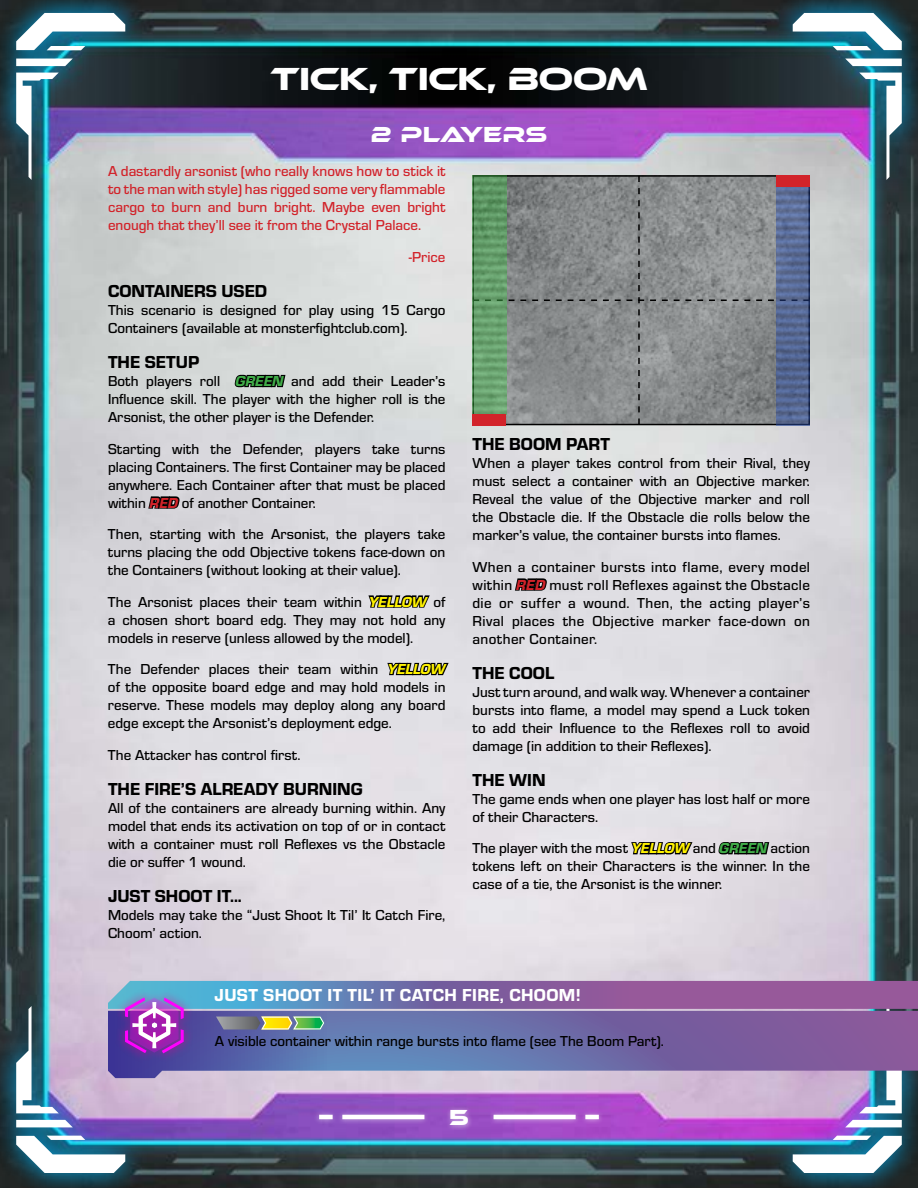
<style>
.page{position:relative;width:918px;height:1188px;background:#fff}
.page>*{position:absolute;margin:0;border:0;box-sizing:border-box;transform-origin:0 0}
.t1{font:33px "Ethnocentric Rg";letter-spacing:-.025em;color:#fff}
.t2{font:22.5px "Ethnocentric Rg";color:#fff}
.t3{font:18px "Eurostile Hea";color:#000}
.t4{font:18px "Eurostile Hea";letter-spacing:.02em;color:#fff}
.t5{font:500 15px/18px "Eurostile";color:#000;text-align:justify}
.t6{font:500 15px/18px "Eurostile";color:#d2232a;text-align:justify}
.s1{font-family:"Eurostile Hea Ita";font-weight:400}
</style>
<div class="page">
<img style="left:0;top:0;width:918px;height:1188px">
<svg style="left:0;top:0;width:150px;height:201px;background:#52636e"></svg>
<svg style="left:16px;top:13px;width:109px;height:167px"></svg>
<svg style="left:768px;top:0;width:150px;height:201px;background:#1e3841"></svg>
<svg style="left:0;top:985px;width:150px;height:203px;background:#1f3a43"></svg>
<svg style="left:768px;top:1173px;width:150px;height:15px;background:#1b3841"></svg>
<svg style="left:473px;top:13px;width:429px;height:412px;background:#7a7989"></svg>
<img style="left:472px;top:175px;width:34px;height:239px">
<img style="left:776px;top:186px;width:34px;height:239px">
<div style="left:776px;top:175px;width:34px;height:11px;background:#d2232a"></div>
<div style="left:472px;top:414px;width:34px;height:11px;background:#d2232a"></div>
<img style="left:16px;top:981px;width:902px;height:192px">
<h1 class="t1" style="left:270px;top:58px;width:379px">TICK, TICK, BOOM</h1>
<h2 class="t2" style="left:371px;top:120px;width:178px">2 PLAYERS</h2>
<p class="t6" style="left:108px;top:162px;width:339px">A dastardly arsonist (who really knows how to stick it to the man with style) has rigged some very flammable cargo to burn and burn bright. Maybe even bright enough that they’ll see it from the Crystal Palace.</p>
<p class="t6" style="left:409px;top:247px;width:38px">-Price</p>
<p class="t3" style="left:108px;top:278px;width:161px">CONTAINERS USED</p>
<p class="t5" style="left:108px;top:300px;width:339px">This scenario is designed for play using 15 Cargo<br>Containers (available at monsterfightclub.com).</p>
<p class="t3" style="left:108px;top:349px;width:93px">THE SETUP</p>
<p class="t5" style="left:108px;top:371px;width:339px">Both players roll <span class="s1">GREEN</span> and add their Leader’s Influence skill. The player with the higher roll is the Arsonist, the other player is the Defender.</p>
<p class="t5" style="left:108px;top:439px;width:339px">Starting with the Defender, players take turns placing Containers. The first Container may be placed anywhere. Each Container after that must be placed within <span class="s1">RED</span> of another Container.</p>
<p class="t5" style="left:108px;top:524px;width:339px">Then, starting with the Arsonist, the players take turns placing the odd Objective tokens face-down on the Containers (without looking at their value).</p>
<p class="t5" style="left:108px;top:592px;width:339px">The Arsonist places their team within <span class="s1">YELLOW</span> of a chosen short board edg. They may not hold any models in reserve (unless allowed by the model).</p>
<p class="t5" style="left:108px;top:659px;width:339px">The Defender places their team within <span class="s1">YELLOW </span>of the opposite board edge and may hold models in reserve. These models may deploy along any board edge except the Arsonist’s deployment edge.</p>
<p class="t5" style="left:108px;top:745px;width:194px">The Attacker has control first.</p>
<p class="t3" style="left:108px;top:776px;width:256px">THE FIRE’S ALREADY BURNING</p>
<p class="t5" style="left:108px;top:798px;width:339px">All of the containers are already burning within. Any model that ends its activation on top of or in contact with a container must roll Reflexes vs the Obstacle die or suffer 1 wound.</p>
<p class="t3" style="left:108px;top:883px;width:135px">JUST SHOOT IT...</p>
<p class="t5" style="left:108px;top:905px;width:339px">Models may take the “Just Shoot It Til’ It Catch Fire,<br>Choom’ action.</p>
<p class="t3" style="left:472px;top:431px;width:139px">THE BOOM PART</p>
<p class="t5" style="left:472px;top:453px;width:339px">When a player takes control from their Rival, they must select a container with an Objective marker.<br>Reveal the value of the Objective marker and roll the Obstacle die. If the Obstacle die rolls below the marker’s value, the container bursts into flames.</p>
<p class="t5" style="left:472px;top:557px;width:339px">When a container bursts into flame, every model within <span class="s1">RED</span> must roll Reflexes against the Obstacle die or suffer a wound. Then, the acting player’s Rival places the Objective marker face-down on another Container.</p>
<p class="t3" style="left:472px;top:660px;width:83px">THE COOL</p>
<p class="t5" style="left:472px;top:682px;width:339px">Just turn around, and walk way. Whenever a container bursts into flame, a model may spend a Luck token to add their Influence to the Reflexes roll to avoid damage (in addition to their Reflexes).</p>
<p class="t3" style="left:472px;top:767px;width:75px">THE WIN</p>
<p class="t5" style="left:472px;top:789px;width:339px">The game ends when one player has lost half or more of their Characters.</p>
<p class="t5" style="left:472px;top:838px;width:339px">The player with the most <span class="s1">YELLOW</span> and <span class="s1">GREEN</span> action tokens left on their Characters is the winner. In the case of a tie, the Arsonist is the winner.</p>
<p class="t4" style="left:215px;top:982px;width:368px">JUST SHOOT IT TIL’ IT CATCH FIRE, CHOOM!</p>
<p class="t5" style="left:215px;top:1031px;width:451px">A visible container within range bursts into flame (see The Boom Part).</p>
<h2 class="t2" style="left:449px;top:1104px;width:22px">5</h2>
</div>
